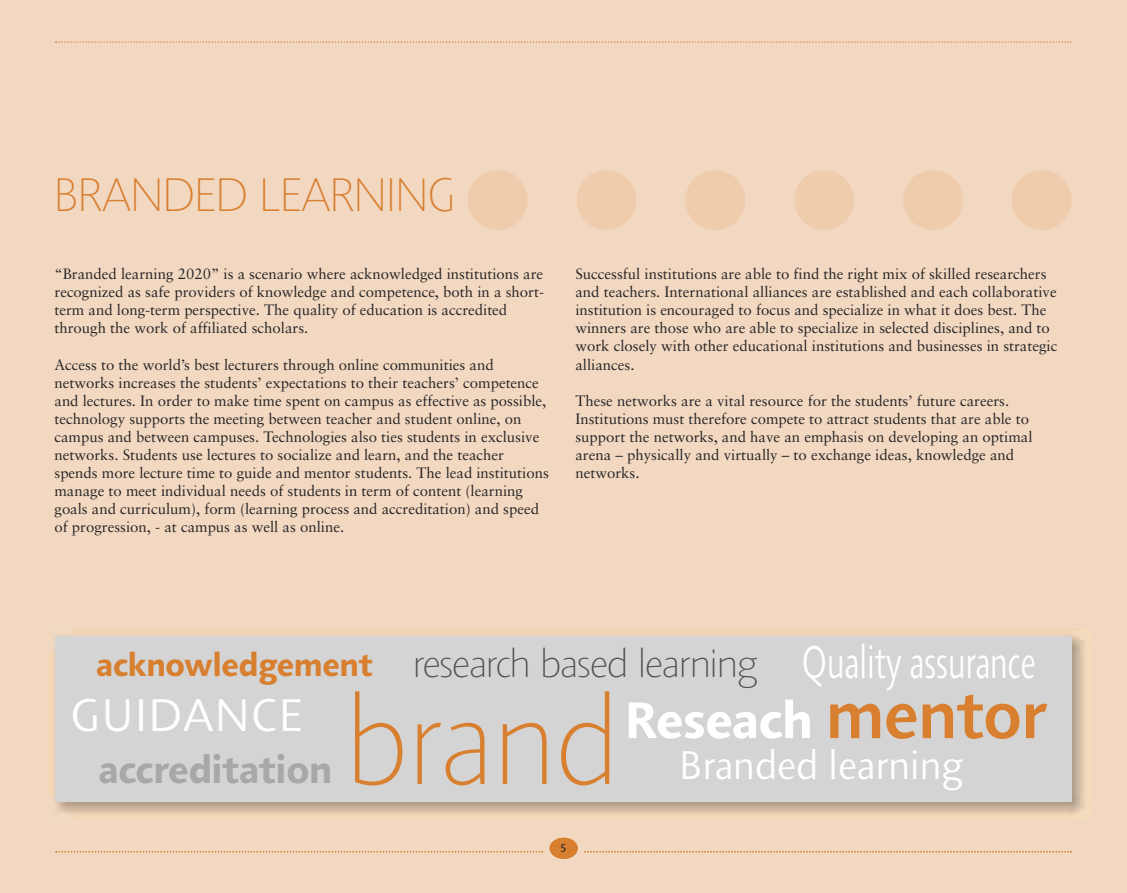
<style>
.page{position:relative;width:1127px;height:893px;background:#f3d8c1}
.page>*{position:absolute;margin:0;border:0;box-sizing:border-box;transform-origin:0 0}
.t1{font:100 125.85px "Agilita LT Pro";letter-spacing:.025em;color:#d87f30}
.t2{font:700 52.35px "Agilita LT Pro";letter-spacing:-.005em;color:#fff}
.t3{font:100 48px "Agilita LT Pro";color:#d87f30}
.t4{font:300 46.8px "Agilita LT Pro";color:#fff;scale:.7 1}
.t5{font:300 46.65px "Agilita LT Pro";letter-spacing:.035em;color:#fff}
.t6{font:300 40.8px "Agilita LT Pro";color:#fff}
.t7{font:100 39.9px "Agilita LT Pro";color:#525152;scale:1.07 1}
.t8{font:700 39.3px "Agilita LT Pro";color:#a9a8a9}
.t9{font:15px/18px "Sabon LT";color:#272627}
.t10{font:12px "Agilita LT Pro";color:#272627}
.s1{font-weight:700;font-size:33.15px;color:#d87f30}
.s2{font-weight:500;font-size:69.75px;color:#d87f30}
</style>
<div class="page">
<svg style="left:55px;top:41px;width:1016px;height:2px"></svg>
<svg style="left:56px;top:851px;width:487px;height:1px"></svg>
<svg style="left:584px;top:851px;width:487px;height:1px"></svg>
<div style="left:550px;top:838px;width:28px;height:21px;background:#d87f30;border-radius:50%"></div>
<svg style="left:468px;top:170px;width:495px;height:60px"></svg>
<svg style="left:1012px;top:170px;width:59px;height:60px"></svg>
<img style="left:54px;top:629px;width:1031px;height:186px">
<div style="left:55px;top:636px;width:1016px;height:166px;background:#d4d4d4"></div>
<h3 class="t3" style="left:54px;top:178px;width:402px">BRANDED LEARNING</h3>
<p class="t9" style="left:54px;top:267px;width:491px">“Branded learning 2020” is a scenario where acknowledged institutions are recognized as safe providers of knowledge and competence, both in a short&shy;term and long-term perspective. The quality of education is accredited through the work of affiliated scholars.</p>
<p class="t9" style="left:54px;top:357px;width:496px">Access to the world’s best lecturers through online communities and networks increases the students’ expectations to their teachers’ competence and lectures. In order to make time spent on campus as effective as possible, technology supports the meeting between teacher and student online, on campus and between campuses. Technologies also ties students in exclusive networks. Students use lectures to socialize and learn, and the teacher spends more lecture time to guide and mentor students. The lead institutions manage to meet individual needs of students in term of content (learning goals and curriculum), form (learning process and accreditation) and speed of progression, - at campus as well as online.</p>
<p class="t9" style="left:575px;top:267px;width:483px">Successful institutions are able to find the right mix of skilled researchers and teachers. International alliances are established and each collaborative institution is encouraged to focus and specialize in what it does best. The winners are those who are able to specialize in selected disciplines, and to work closely with other educational institutions and businesses in strategic alliances.</p>
<p class="t9" style="left:575px;top:393px;width:458px">These networks are a vital resource for the students’ future careers.<br>Institutions must therefore compete to attract students that are able to support the networks, and have an emphasis on developing an optimal arena – physically and virtually – to exchange ideas, knowledge and networks.</p>
<h3 class="t4" style="left:802px;top:646px;width:335px">Quality assurance</h3>
<h3 class="t7" style="left:96px;top:650px;width:619px"><span class="s1">acknowledgement</span> research based learning</h3>
<h2 class="t2" style="left:625px;top:702px;width:424px">Reseach <span class="s2">mentor</span></h2>
<h1 class="t1" style="left:347px;top:698px;width:271px">brand</h1>
<h3 class="t5" style="left:71px;top:699px;width:234px">GuIDaNCE</h3>
<h3 class="t6" style="left:680px;top:751px;width:285px">Branded learning</h3>
<h3 class="t8" style="left:98px;top:756px;width:235px">accreditation</h3>
<p class="t10" style="left:560px;top:843px;width:7px">5</p>
</div>
